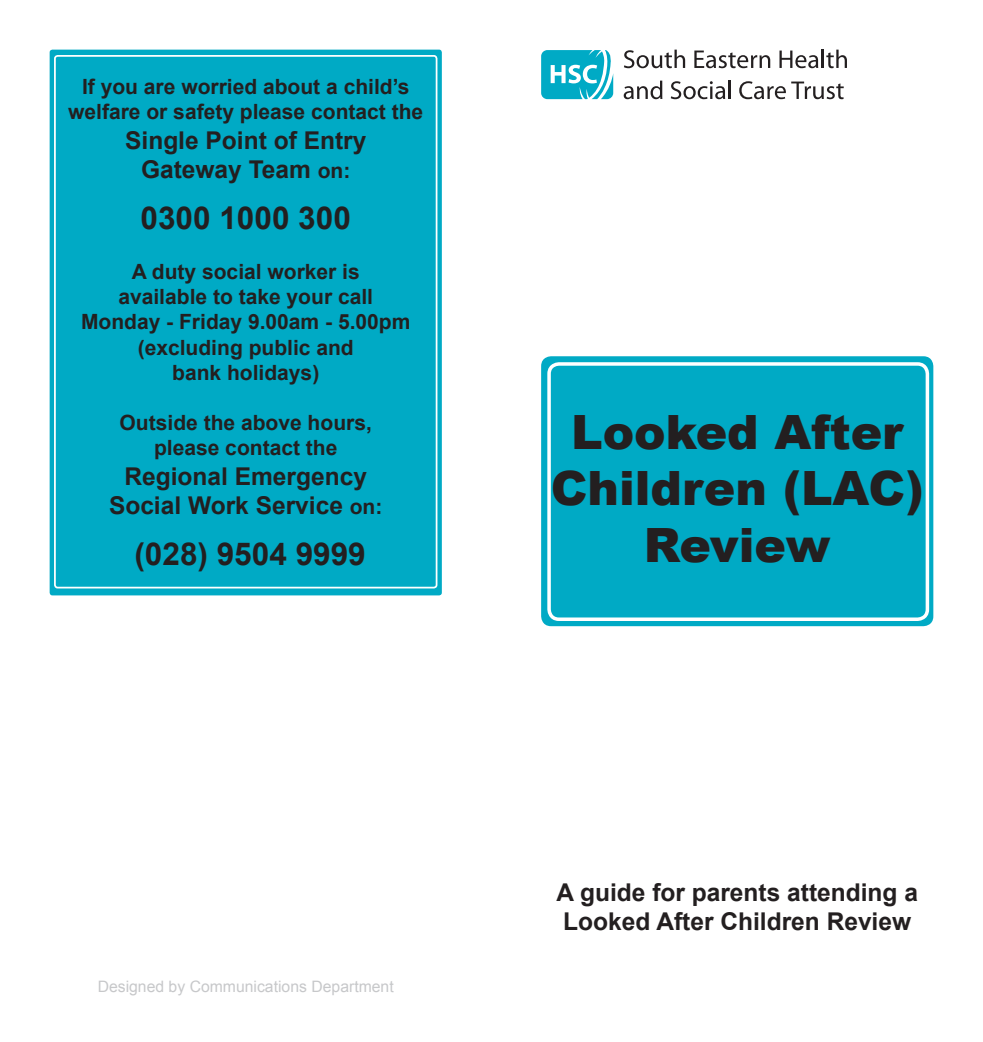
<style>
.page{position:relative;width:983px;height:1042px;background:#fff}
.page>*{position:absolute;margin:0;border:0;box-sizing:border-box;transform-origin:0 0}
.t1{font:900 47.25px/56.7px "Arial";color:#231f20;text-align:center}
.t2{font:700 31.5px "Arial";color:#231f20}
.t3{font:700 24.5px/29.4px "Arial";color:#231f20}
.t4{font:700 21px/25.2px "Arial";color:#231f20;text-align:center}
.t5{font:15.75px "Arial";color:#c7c8ca}
.s1{font-size:21px}
</style>
<div class="page">
<div style="left:541px;top:356px;width:392px;height:270px;background:#00aac5;border-radius:10px"></div>
<svg style="left:624px;top:50px;width:61px;height:18px"></svg>
<svg style="left:694px;top:51px;width:76px;height:17px"></svg>
<svg style="left:779px;top:50px;width:67px;height:18px"></svg>
<svg style="left:623px;top:81px;width:39px;height:18px"></svg>
<svg style="left:670px;top:81px;width:60px;height:18px"></svg>
<svg style="left:739px;top:81px;width:46px;height:18px"></svg>
<svg style="left:791px;top:82px;width:52px;height:17px"></svg>
<svg style="left:541px;top:50px;width:72px;height:49px"></svg>
<div style="left:547px;top:362px;width:381px;height:259px;border:4px solid #fff;border-radius:10px"></div>
<div style="left:50px;top:50px;width:391px;height:545px;background:#00aac5;border-radius:3px"></div>
<div style="left:54px;top:55px;width:383px;height:533px;border:2px solid #fff;border-radius:3px"></div>
<p class="t4" style="left:68px;top:75px;width:356px">If you are worried about a child’s welfare or safety please contact the</p>
<p class="t3" style="left:125px;top:126px;width:242px">Single Point of Entry</p>
<p class="t3" style="left:141px;top:156px;width:211px">Gateway Team <span class="s1">on:</span></p>
<p class="t2" style="left:140px;top:196px;width:212px">0300 1000 300</p>
<p class="t4" style="left:132px;top:260px;width:229px">A duty social worker is</p>
<p class="t4" style="left:118px;top:285px;width:256px">available to take your call</p>
<p class="t4" style="left:81px;top:310px;width:331px">Monday - Friday 9.00am - 5.00pm (excluding public and</p>
<p class="t4" style="left:172px;top:360px;width:149px">bank holidays)</p>
<p class="t4" style="left:120px;top:411px;width:254px">Outside the above hours,</p>
<p class="t4" style="left:154px;top:436px;width:185px">please contact the</p>
<p class="t3" style="left:124px;top:462px;width:244px">Regional Emergency</p>
<p class="t3" style="left:109px;top:492px;width:275px">Social Work Service <span class="s1">on:</span></p>
<p class="t2" style="left:134px;top:532px;width:233px">(028) 9504 9999</p>
<p class="t5" style="left:98px;top:976px;width:297px">Designed by Communications Department</p>
<p class="t1" style="left:550px;top:402px;width:374px">Looked After<br>Children (LAC)<br>Review</p>
<p class="t3" style="left:556px;top:878px;width:363px">A guide for parents attending a<br>Looked After Children Review</p>
</div>
